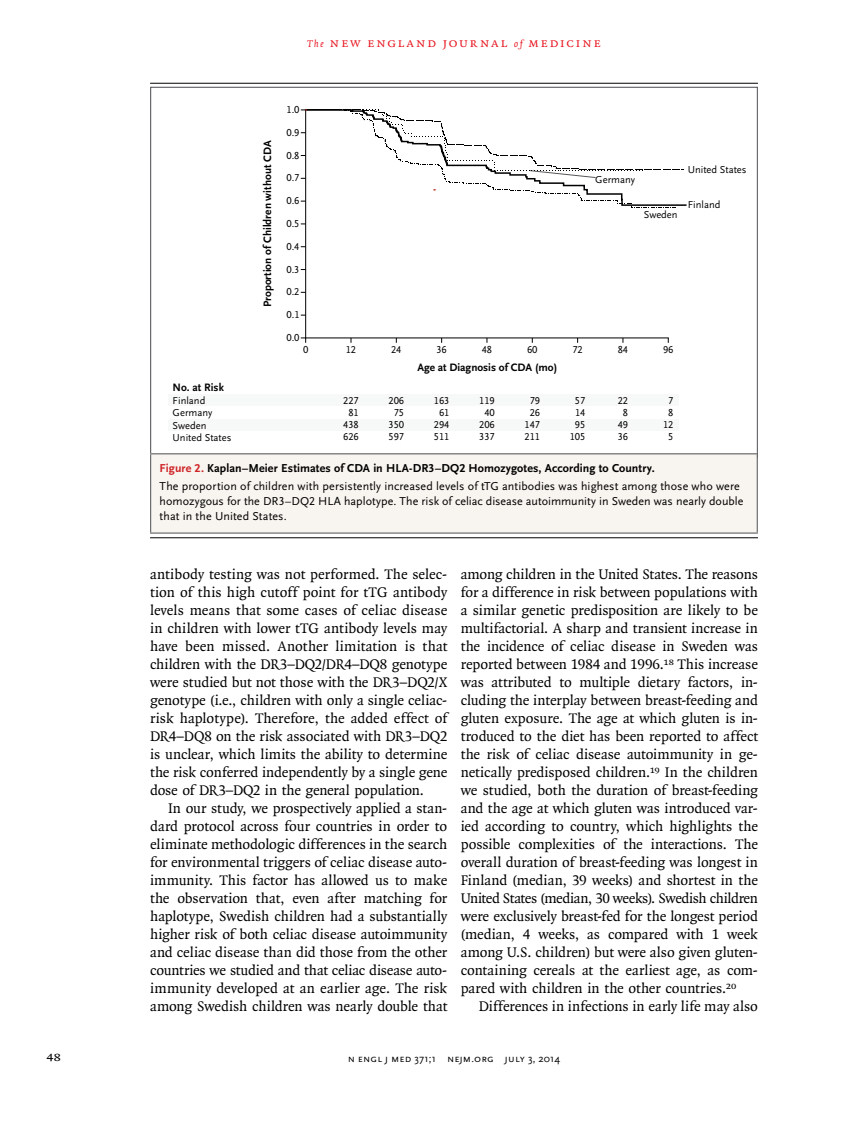
<style>
.page{position:relative;width:851px;height:1134px;background:#fff}
.page>*{position:absolute;margin:0;border:0;box-sizing:border-box;transform-origin:0 0}
.t1{font:15px/18px "OTNEJM Quadraat";letter-spacing:-.005em;color:#000;text-align:justify}
.t2{font:14.25px "OTNEJM Quadraat Cap";color:#000}
.t3{font:13.5px "OTNEJM Quadraat Cap";letter-spacing:.11em;color:#e81620}
.t4{font:12px/18px "OTNEJM Scala Sans LF";letter-spacing:.005em;color:#000}
.t5{font:700 11.25px "OTNEJM Scala Sans LF";color:#000}
.t6{font:10.8px "OTNEJM Scala Sans LF Cap";letter-spacing:.01em;color:#000}
.t7{font:10.5px/12px "OTNEJM Scala Sans LF";color:#000;text-align:center}
.s1{font-family:"OTNEJM Quadraat";font-style:italic;font-size:10.5px}
.s2{font-weight:700;color:#cf2226}
.s3{font-weight:700}
.s4{font-family:"OTNEJM Scala Sans OSF"}
</style>
<div class="page">
<hr style="left:150px;top:83px;width:608px;height:1px;background:#000">
<div style="left:168px;top:395px;width:510px;height:12px;background:#f7f8f8"></div>
<div style="left:168px;top:419px;width:510px;height:12px;background:#f7f8f8"></div>
<hr style="left:305px;top:110px;width:1px;height:228px;background:#000">
<hr style="left:305px;top:338px;width:363px;height:1px;background:#000">
<svg style="left:301px;top:109px;width:386px;height:99px"></svg>
<div style="left:151px;top:454px;width:606px;height:79px;background:#f8f4ef"></div>
<hr style="left:150px;top:533px;width:607px;height:1px;background:#606265">
<hr style="left:150px;top:453px;width:607px;height:1px;background:#606265">
<hr style="left:150px;top:454px;width:1px;height:79px;background:#606265">
<hr style="left:756px;top:454px;width:1px;height:79px;background:#606265">
<hr style="left:150px;top:537px;width:608px;height:1px;background:#000">
<p class="t3" style="left:307px;top:35px;width:295px"><span class="s1">The</span> new england journal <span class="s1">of</span> medicine</p>
<p class="t5" style="left:261px;top:307px;width:168px;rotate:-90deg">Proportion of Children without CDA</p>
<p class="t7" style="left:286px;top:104px;width:15px">1.0</p>
<p class="t7" style="left:286px;top:149px;width:15px">0.8</p>
<p class="t7" style="left:286px;top:127px;width:15px">0.9</p>
<p class="t7" style="left:286px;top:167px;width:15px;line-height:22.8px;text-align:left">0.7<br>0.6</p>
<p class="t7" style="left:286px;top:235px;width:15px;line-height:22.8px;text-align:left">0.4<br>0.3</p>
<p class="t7" style="left:286px;top:309px;width:15px">0.1</p>
<p class="t7" style="left:286px;top:218px;width:15px">0.5</p>
<p class="t7" style="left:286px;top:286px;width:15px">0.2</p>
<p class="t7" style="left:286px;top:332px;width:15px">0.0</p>
<p class="t7" style="left:595px;top:173px;width:41px">Germany</p>
<p class="t7" style="left:643px;top:208px;width:35px">Sweden</p>
<p class="t7" style="left:303px;top:344px;width:7px">0</p>
<p class="t7" style="left:346px;top:344px;width:12px">12</p>
<p class="t7" style="left:391px;top:344px;width:12px">24</p>
<p class="t7" style="left:436px;top:344px;width:12px">36</p>
<p class="t7" style="left:481px;top:344px;width:12px">48</p>
<p class="t7" style="left:527px;top:344px;width:12px">60</p>
<p class="t7" style="left:572px;top:344px;width:12px">72</p>
<p class="t7" style="left:617px;top:344px;width:12px">84</p>
<p class="t7" style="left:663px;top:344px;width:12px">96</p>
<p class="t5" style="left:417px;top:362px;width:141px">Age at Diagnosis of CDA (mo)</p>
<p class="t5" style="left:173px;top:381px;width:53px">No. at Risk</p>
<p class="t7" style="left:173px;top:395px;width:60px;line-height:12.5px;text-align:left">Finland<br>Germany<br>Sweden<br>United States</p>
<p class="t7" style="left:343px;top:395px;width:17px">227<br>81<br>438<br>626</p>
<p class="t7" style="left:388px;top:395px;width:17px">206<br>75<br>350<br>597</p>
<p class="t7" style="left:434px;top:395px;width:17px">163<br>61<br>294<br>511</p>
<p class="t7" style="left:479px;top:395px;width:17px">119<br>40<br>206<br>337</p>
<p class="t7" style="left:524px;top:395px;width:17px">79<br>26<br>147<br>211</p>
<p class="t7" style="left:569px;top:395px;width:17px">57<br>14<br>95<br>105</p>
<p class="t7" style="left:617px;top:395px;width:12px">22<br>8<br>49<br>36</p>
<p class="t7" style="left:663px;top:395px;width:12px">7<br>8<br>12<br>5</p>
<p class="t7" style="left:687px;top:164px;width:60px">United States</p>
<p class="t7" style="left:687px;top:198px;width:34px">Finland</p>
<p class="t4" style="left:160px;top:459px;width:581px"><span class="s2">Figure 2.</span> <span class="s3">Kaplan–Meier Estimates of CDA in HLA-DR3–DQ2 Homozygotes, According to Country.<br></span>The proportion of children with persistently increased levels of tTG antibodies was highest among those who were</p>
<p class="t4" style="left:160px;top:493px;width:585px;line-height:15px">homozygous for the DR3–DQ2 HLA haplotype. The risk of celiac disease autoimmunity in Sweden was nearly double that in the United States.</p>
<p class="t1" style="left:150px;top:565px;width:299px">antibody testing was not performed. The selec&shy;tion of this high cutoff point for tTG antibody levels means that some cases of celiac disease in children with lower tTG antibody levels may have been missed. Another limitation is that children with the DR3–DQ2/DR4–DQ8 genotype were studied but not those with the DR3–DQ2/X genotype (i.e., children with only a single celiac&shy;risk haplotype). Therefore, the added effect of DR4–DQ8 on the risk associated with DR3–DQ2 is unclear, which limits the ability to determine the risk conferred independently by a single gene dose of DR3–DQ2 in the general population.</p>
<p class="t1" style="left:150px;top:799px;width:299px;text-indent:18px">In our study, we prospectively applied a stan&shy;dard protocol across four countries in order to eliminate methodologic differences in the search for environmental triggers of celiac disease auto&shy;immunity. This factor has allowed us to make the observation that, even after matching for haplotype, Swedish children had a substantially higher risk of both celiac disease autoimmunity and celiac disease than did those from the other countries we studied and that celiac disease auto&shy;immunity developed at an earlier age. The risk among Swedish children was nearly double that</p>
<p class="t1" style="left:460px;top:565px;width:299px">among children in the United States. The reasons for a difference in risk between populations with a similar genetic predisposition are likely to be multifactorial. A sharp and transient increase in the incidence of celiac disease in Sweden was reported between 1984 and 1996.<sup>18</sup> This increase was attributed to multiple dietary factors, in&shy;cluding the interplay between breast-feeding and gluten exposure. The age at which gluten is in&shy;troduced to the diet has been reported to affect the risk of celiac disease autoimmunity in ge&shy;netically predisposed children.<sup>19</sup> In the children we studied, both the duration of breast-feeding and the age at which gluten was introduced var&shy;ied according to country, which highlights the possible complexities of the interactions. The overall duration of breast-feeding was longest in Finland (median, 39 weeks) and shortest in the United States (median, 30 weeks). Swedish children were exclusively breast-fed for the longest period (median, 4 weeks, as compared with 1 week among U.S. children) but were also given gluten&shy;containing cereals at the earliest age, as com&shy;pared with children in the other countries.<sup>20</sup></p>
<p class="t1" style="left:478px;top:997px;width:280px">Differences in infections in early life may also</p>
<p class="t2" style="left:46px;top:1048px;width:16px">48</p>
<p class="t6" style="left:347px;top:1053px;width:214px">n engl j med <span class="s4">371;1</span> nejm.org july <span class="s4">3</span>, <span class="s4">2014</span></p>
</div>
